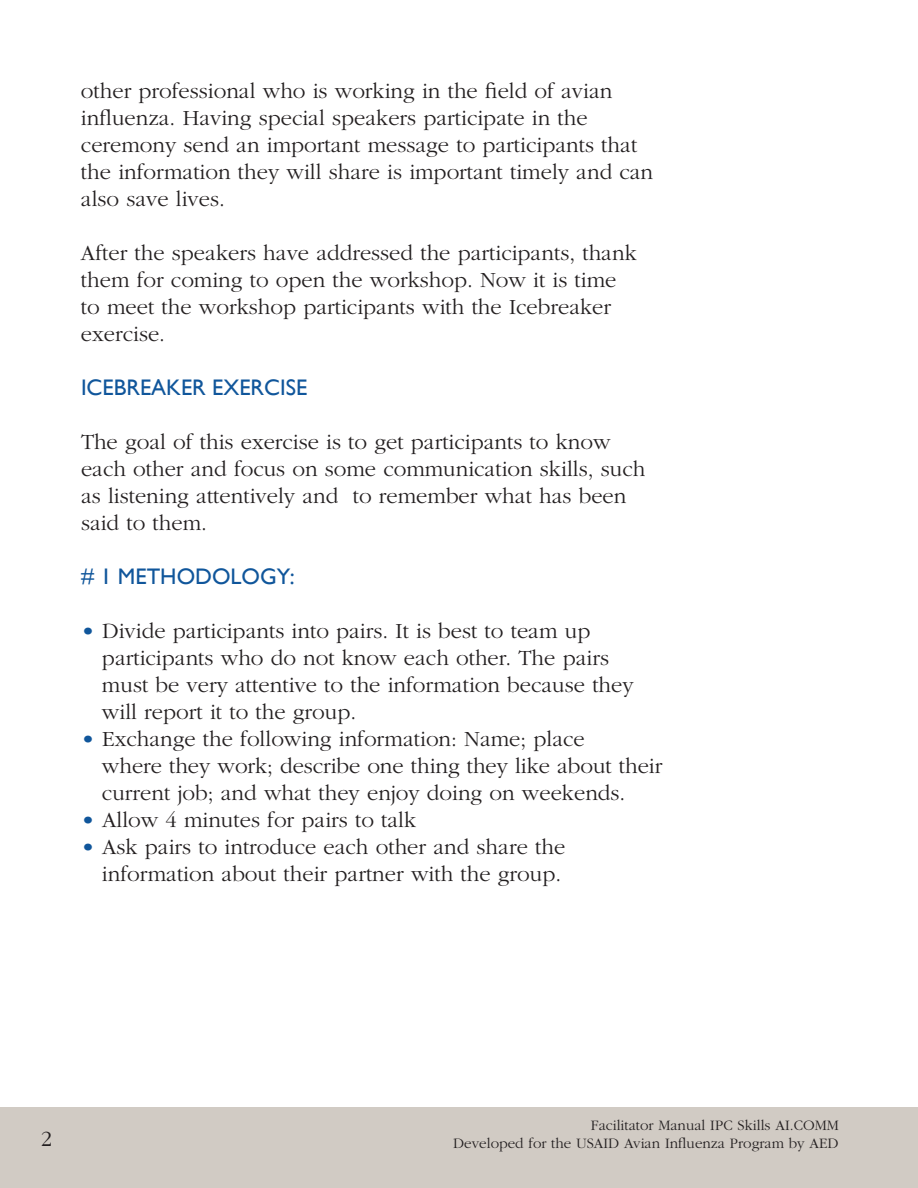
<style>
.page{position:relative;width:918px;height:1188px;background:#fff}
.page>*{position:absolute;margin:0;border:0;box-sizing:border-box;transform-origin:0 0}
.t1{font:300 22.5px/27px "Garamond";color:#231f20}
.t2{font:22.5px "Gill Sans";color:#10569b}
.t3{font:300 15px "Garamond";color:#231f20}
.s1{color:#10569b}
</style>
<div class="page">
<div style="left:0;top:1107px;width:918px;height:81px;background:#d1cbc4"></div>
<p class="t1" style="left:81px;top:79px;width:574px">other professional who is working in the field of avian influenza. Having special speakers participate in the ceremony send an important message to participants that the information they will share is important timely and can also save lives.</p>
<p class="t1" style="left:81px;top:241px;width:557px">After the speakers have addressed the participants, thank them for coming to open the workshop. Now it is time to meet the workshop participants with the Icebreaker exercise.</p>
<p class="t2" style="left:81px;top:374px;width:228px">ICEBREAKER EXERCISE</p>
<p class="t1" style="left:81px;top:430px;width:566px">The goal of this exercise is to get participants to know each other and focus on some communication skills, such as listening attentively and to remember what has been said to them.</p>
<p class="t2" style="left:81px;top:563px;width:215px"># 1 METHODOLOGY:</p>
<p class="t1" style="left:102px;top:619px;width:533px;text-indent:-21px"><span class="s1">•</span> Divide participants into pairs. It is best to team up participants who do not know each other. The pairs must be very attentive to the information because they will report it to the group.</p>
<p class="t1" style="left:102px;top:727px;width:562px;text-indent:-21px"><span class="s1">•</span> Exchange the following information: Name; place<br>where they work; describe one thing they like about their current job; and what they enjoy doing on weekends.</p>
<p class="t1" style="left:81px;top:808px;width:337px"><span class="s1">•</span> Allow 4 minutes for pairs to talk</p>
<p class="t1" style="left:81px;top:835px;width:486px;text-align:right"><span class="s1">•</span> Ask pairs to introduce each other and share the information about their partner with the group.</p>
<p class="t3" style="left:591px;top:1120px;width:249px">Facilitator Manual IPC Skills AI.COMM</p>
<p class="t3" style="left:646px;top:1120px;width:194px">Facilitator Manua : SESSI N 2</p>
<p class="t1" style="left:41px;top:1127px;width:13px">2</p>
<p class="t3" style="left:453px;top:1138px;width:387px">Developed for the USAID Avian Influenza Program by AED</p>
</div>
